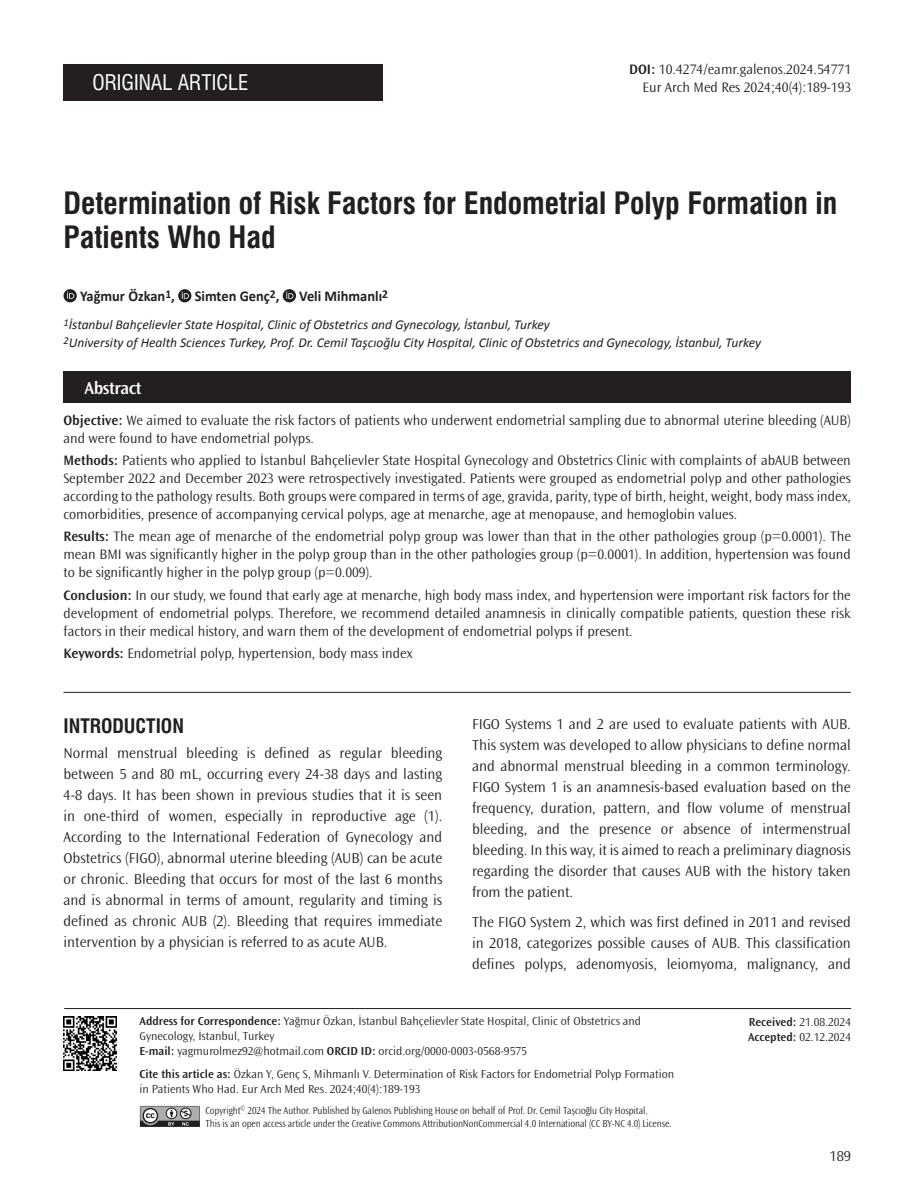
<style>
.page{position:relative;width:915px;height:1191px;background:#fff}
.page>*{position:absolute;margin:0;border:0;box-sizing:border-box;transform-origin:0 0}
.BASLIK{font:30px/34.5px "Swiss Condensed Bold Tr";color:#231f20}
.t1{font:21px "Swiss Condensed Tr";color:#fff}
.ARA_BASLIK{font:19.5px "Swiss Condensed Bold Tr";color:#231f20}
.ABSTRACT_YAZI{font:600 18px "Ocean Sans Std";letter-spacing:-.025em;color:#fff}
.YAZI{font:300 15px/21px "Ocean Sans Std";color:#231f20;text-align:justify}
.YAZARLAR{font:700 15px "Calibri";color:#231f20;scale:.96 1}
.OZET{font:300 14.25px/18px "Ocean Sans Std";color:#231f20;text-align:justify}
.SAYFA_NO{font:300 14.25px "Ocean Sans Std";color:#231f20}
.KURUM{font:italic 13.5px "Calibri";color:#231f20}
.YAZI-2{font:300 12px/15px "Ocean Sans Std";color:#231f20}
.CİTE_AS{font:300 12px/15px "Ocean Sans Std";color:#231f20}
.t2{font:300 10.5px/13.5px "Ocean Sans Std";letter-spacing:-.005em;color:#231f20;scale:.9 1}
.s1{font-weight:600}
</style>
<div class="page">
<div style="left:63px;top:64px;width:319px;height:37px;background:#231f20"></div>
<svg style="left:140px;top:1106px;width:60px;height:20px"></svg>
<hr style="left:64px;top:1008px;width:786px;height:1px;background:#231f20">
<img style="left:63px;top:1017px;width:54px;height:53px">
<hr style="left:63px;top:692px;width:787px;height:1px;background:#231f20">
<div style="left:63px;top:371px;width:787px;height:31px;background:#231f20"></div>
<svg style="left:63px;top:289px;width:14px;height:13px"></svg>
<svg style="left:67px;top:291px;width:7px;height:8px"></svg>
<svg style="left:178px;top:289px;width:13px;height:13px"></svg>
<svg style="left:182px;top:291px;width:7px;height:8px"></svg>
<svg style="left:282px;top:289px;width:14px;height:13px"></svg>
<svg style="left:286px;top:291px;width:7px;height:8px"></svg>
<h2 class="t1" style="left:92px;top:70px;width:158px">ORIGINAL ARTICLE</h2>
<p class="OZET" style="left:629px;top:61px;width:223px"><span class="s1">DOI:</span> 10.4274/eamr.galenos.2024.54771</p>
<p class="SAYFA_NO" style="left:642px;top:80px;width:210px">Eur Arch Med Res 2024;40(4):189-193</p>
<p class="BASLIK" style="left:63px;top:186px;width:775px">Determination of Risk Factors for Endometrial Polyp Formation in<br>Patients Who Had</p>
<p class="YAZARLAR" style="left:80px;top:285px;width:100px">Yağmur Özkan<sup>1</sup>,</p>
<p class="YAZARLAR" style="left:195px;top:285px;width:90px">Simten Genç<sup>2</sup>,</p>
<p class="YAZARLAR" style="left:299px;top:285px;width:94px">Veli Mihmanlı<sup>2</sup></p>
<p class="KURUM" style="left:63px;top:315px;width:487px"><sup>1</sup>İstanbul Bahçelievler State Hospital, Clinic of Obstetrics and Gynecology, İstanbul, Turkey</p>
<p class="KURUM" style="left:63px;top:333px;width:699px"><sup>2</sup>University of Health Sciences Turkey, Prof. Dr. Cemil Taşcıoğlu City Hospital, Clinic of Obstetrics and Gynecology, İstanbul, Turkey</p>
<p class="ABSTRACT_YAZI" style="left:84px;top:378px;width:59px">Abstract</p>
<p class="OZET" style="left:63px;top:411px;width:788px"><span class="s1">Objective:</span> We aimed to evaluate the risk factors of patients who underwent endometrial sampling due to abnormal uterine bleeding (AUB) and were found to have endometrial polyps.</p>
<p class="OZET" style="left:63px;top:451px;width:788px"><span class="s1">Methods:</span> Patients who applied to İstanbul Bahçelievler State Hospital Gynecology and Obstetrics Clinic with complaints of abAUB between September 2022 and December 2023 were retrospectively investigated. Patients were grouped as endometrial polyp and other pathologies according to the pathology results. Both groups were compared in terms of age, gravida, parity, type of birth, height, weight, body mass index, comorbidities, presence of accompanying cervical polyps, age at menarche, age at menopause, and hemoglobin values.</p>
<p class="OZET" style="left:63px;top:528px;width:788px"><span class="s1">Results:</span> The mean age of menarche of the endometrial polyp group was lower than that in the other pathologies group (p=0.0001). The mean BMI was significantly higher in the polyp group than in the other pathologies group (p=0.0001). In addition, hypertension was found to be significantly higher in the polyp group (p=0.009).</p>
<p class="OZET" style="left:63px;top:586px;width:788px"><span class="s1">Conclusion:</span> In our study, we found that early age at menarche, high body mass index, and hypertension were important risk factors for the development of endometrial polyps. Therefore, we recommend detailed anamnesis in clinically compatible patients, question these risk factors in their medical history, and warn them of the development of endometrial polyps if present.</p>
<p class="OZET" style="left:63px;top:644px;width:350px"><span class="s1">Keywords:</span> Endometrial polyp, hypertension, body mass index</p>
<p class="ARA_BASLIK" style="left:63px;top:714px;width:122px">INTRODUCTION</p>
<p class="YAZI" style="left:63px;top:743px;width:380px">Normal menstrual bleeding is defined as regular bleeding between 5 and 80 mL, occurring every 24-38 days and lasting 4-8 days. It has been shown in previous studies that it is seen in one-third of women, especially in reproductive age (1).<br>According to the International Federation of Gynecology and Obstetrics (FIGO), abnormal uterine bleeding (AUB) can be acute or chronic. Bleeding that occurs for most of the last 6 months and is abnormal in terms of amount, regularity and timing is defined as chronic AUB (2). Bleeding that requires immediate intervention by a physician is referred to as acute AUB.</p>
<p class="YAZI" style="left:472px;top:714px;width:380px">FIGO Systems 1 and 2 are used to evaluate patients with AUB.<br>This system was developed to allow physicians to define normal and abnormal menstrual bleeding in a common terminology.<br>FIGO System 1 is an anamnesis-based evaluation based on the frequency, duration, pattern, and flow volume of menstrual bleeding, and the presence or absence of intermenstrual bleeding. In this way, it is aimed to reach a preliminary diagnosis regarding the disorder that causes AUB with the history taken from the patient.</p>
<p class="YAZI" style="left:472px;top:911px;width:380px">The FIGO System 2, which was first defined in 2011 and revised in 2018, categorizes possible causes of AUB. This classification defines polyps, adenomyosis, leiomyoma, malignancy, and</p>
<p class="YAZI-2" style="left:139px;top:1014px;width:503px"><span class="s1">Address for Correspondence:</span> Yağmur Özkan, İstanbul Bahçelievler State Hospital, Clinic of Obstetrics and<br>Gynecology, İstanbul, Turkey</p>
<p class="YAZI-2" style="left:139px;top:1044px;width:389px"><span class="s1">E-mail:</span> yagmurolmez92@hotmail.com <span class="s1">ORCID ID:</span> orcid.org/0000-0003-0568-9575</p>
<p class="CİTE_AS" style="left:139px;top:1066px;width:536px"><span class="s1">Cite this article as:</span> Özkan Y, Genç S, Mihmanlı V. Determination of Risk Factors for Endometrial Polyp Formation in Patients Who Had. Eur Arch Med Res. 2024;40(4):189-193</p>
<p class="t2" style="left:205px;top:1103px;width:519px">Copyright<sup>©</sup> 2024 The Author. Published by Galenos Publishing House on behalf of Prof. Dr. Cemil Taşcıoğlu City Hospital.<br>This is an open access article under the Creative Commons AttributionNonCommercial 4.0 International (CC BY-NC 4.0) License.</p>
<p class="YAZI-2" style="left:748px;top:1014px;width:104px"><span class="s1">Received:</span> 21.08.2024</p>
<p class="YAZI-2" style="left:747px;top:1029px;width:105px"><span class="s1">Accepted:</span> 02.12.2024</p>
<p class="YAZI" style="left:829px;top:1146px;width:23px">189</p>
</div>
